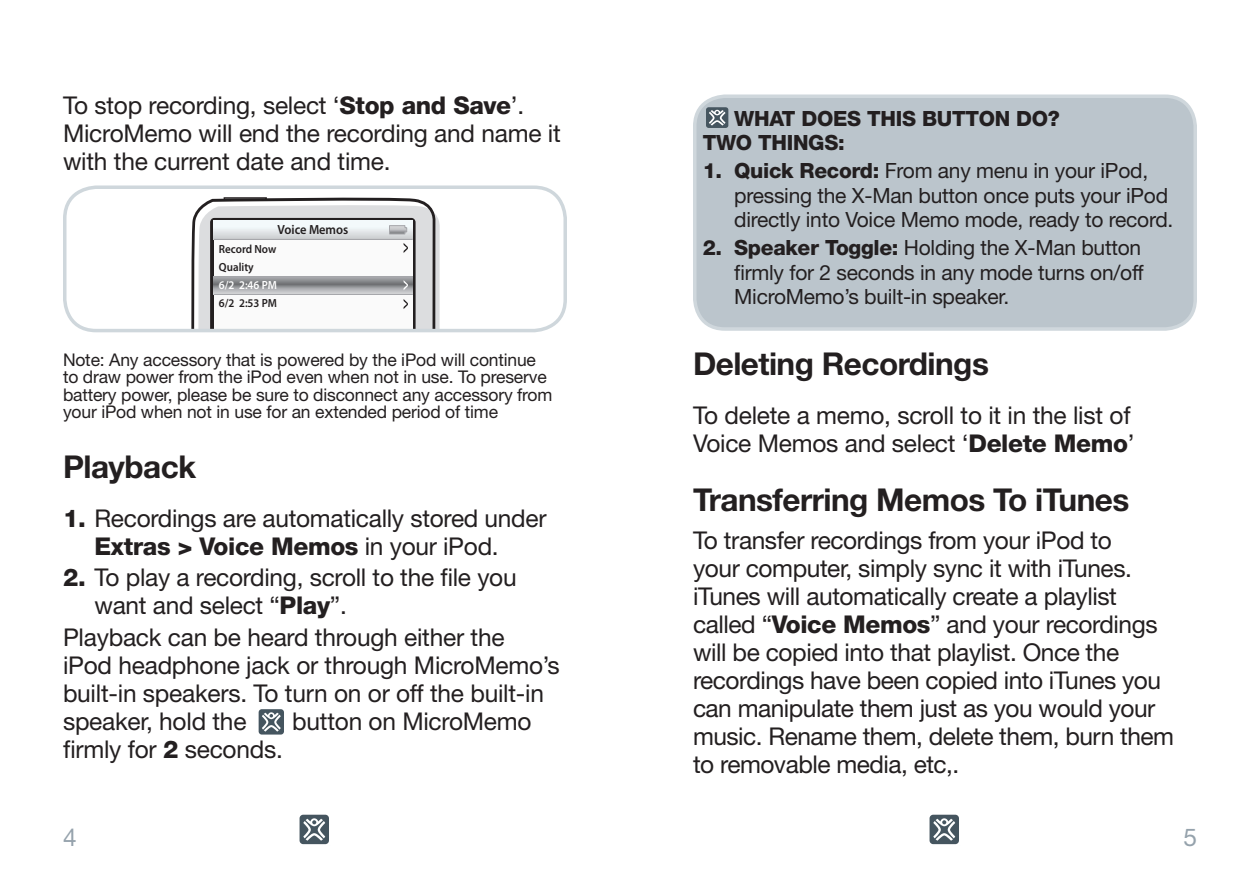
<style>
.page{position:relative;width:1260px;height:882px;background:#fff}
.page>*{position:absolute;margin:0;border:0;box-sizing:border-box;transform-origin:0 0}
.Text-Subheads-SM{font:700 31.5px "Helvetica Neue";letter-spacing:-.015em;color:#231f20}
.Text-Plain{font:24.5px/28px "Helvetica Neue";letter-spacing:-.015em;color:#231f20}
.Text-Bullets{font:24.5px/28px "Helvetica Neue";letter-spacing:-.01em;color:#231f20}
.Text-Bullets-2{font:21px/24.5px "Helvetica Neue";letter-spacing:-.01em;color:#231f20}
.Text-Plain-2{font:800 21px/24.5px "Helvetica Neue";letter-spacing:-.015em;color:#231f20}
.Text-Plain-3{font:17.5px/17.5px "Helvetica Neue";letter-spacing:-.01em;color:#231f20}
.t1{font:600 13.3px "Myriad Pro";letter-spacing:-.005em;color:#231f20;scale:.94 1}
.t2{font:600 11.9px/17.8px "Myriad Pro";color:#231f20;scale:.94 1}
.s1{font-weight:800}
.s2{color:#fff}
</style>
<div class="page">
<div style="left:300px;top:815px;width:29px;height:29px;background:#45555f;border-radius:4px"></div>
<svg style="left:303px;top:818px;width:22px;height:23px"></svg>
<div style="left:930px;top:815px;width:29px;height:29px;background:#45555f;border-radius:4px"></div>
<svg style="left:933px;top:818px;width:22px;height:23px"></svg>
<div style="left:259px;top:709px;width:25px;height:26px;background:#45555f;border-radius:3px"></div>
<svg style="left:262px;top:712px;width:19px;height:20px"></svg>
<div style="left:695px;top:96px;width:500px;height:233px;background:#bbc5cc;border-radius:30px"></div>
<div style="left:693px;top:94px;width:504px;height:237px;border:4px solid #cfd7dc;border-radius:30px"></div>
<div style="left:706px;top:107px;width:22px;height:21px;background:#45555f;border-radius:3px"></div>
<svg style="left:709px;top:110px;width:17px;height:16px"></svg>
<svg style="left:191px;top:197px;width:249px;height:130px"></svg>
<div style="left:63px;top:186px;width:504px;height:146px;border:4px solid #cfd7dc;border-radius:32px"></div>
<p class="Text-Plain" style="left:63px;top:91px;width:499px">To stop recording, select ‘<span class="s1">Stop and Save</span>’.<br>MicroMemo will end the recording and name it with the current date and time.</p>
<p class="t1" style="left:278px;top:221px;width:77px">Voice Memos</p>
<p class="t2" style="left:219px;top:240px;width:63px">Record Now<br>Quality<br><span class="s2">6/2 2:46 PM<br></span>6/2 2:53 PM</p>
<p class="Text-Plain-3" style="left:63px;top:351px;width:491px">Note: Any accessory that is powered by the iPod will continue to draw power from the iPod even when not in use. To preserve battery power, please be sure to disconnect any accessory from your iPod when not in use for an extended period of time</p>
<p class="Text-Subheads-SM" style="left:63px;top:447px;width:135px">Playback</p>
<p class="Text-Bullets" style="left:94px;top:504px;width:454px;text-indent:-32px"><span class="s1">1.</span> Recordings are automatically stored under<br><span class="s1">Extras &gt; Voice Memos</span> in your iPod.</p>
<p class="Text-Bullets" style="left:94px;top:563px;width:424px;text-indent:-32px"><span class="s1">2.</span> To play a recording, scroll to the file you want and select “<span class="s1">Play</span>”.</p>
<p class="Text-Plain" style="left:63px;top:623px;width:498px">Playback can be heard through either the<br>iPod headphone jack or through MicroMemo’s built-in speakers. To turn on or off the built-in speaker, hold the</p>
<p class="Text-Plain" style="left:292px;top:707px;width:241px">button on MicroMemo</p>
<p class="Text-Plain" style="left:63px;top:735px;width:221px">firmly for <span class="s1">2</span> seconds.</p>
<p class="Text-Plain-2" style="left:703px;top:106px;width:359px;text-indent:31px">What does this button do?<br>Two things:</p>
<p class="Text-Bullets-2" style="left:734px;top:158px;width:441px;text-indent:-32px"><span class="s1">1. Quick Record:</span> From any menu in your iPod, pressing the X-Man button once puts your iPod directly into Voice Memo mode, ready to record.</p>
<p class="Text-Bullets-2" style="left:734px;top:235px;width:411px;text-indent:-32px"><span class="s1">2. Speaker Toggle:</span> Holding the X-Man button firmly for 2 seconds in any mode turns on/off<br>MicroMemo’s built-in speaker.</p>
<p class="Text-Subheads-SM" style="left:693px;top:344px;width:297px">Deleting Recordings</p>
<p class="Text-Plain" style="left:693px;top:400px;width:443px">To delete a memo, scroll to it in the list of<br>Voice Memos and select ‘<span class="s1">Delete Memo</span>’</p>
<p class="Text-Subheads-SM" style="left:693px;top:480px;width:438px">Transferring Memos To iTunes</p>
<p class="Text-Plain" style="left:693px;top:526px;width:483px">To transfer recordings from your iPod to<br>your computer, simply sync it with iTunes. iTunes will automatically create a playlist called “<span class="s1">Voice Memos</span>” and your recordings will be copied into that playlist. Once the recordings have been copied into iTunes you can manipulate them just as you would your music. Rename them, delete them, burn them to removable media, etc,.</p>
</div>
